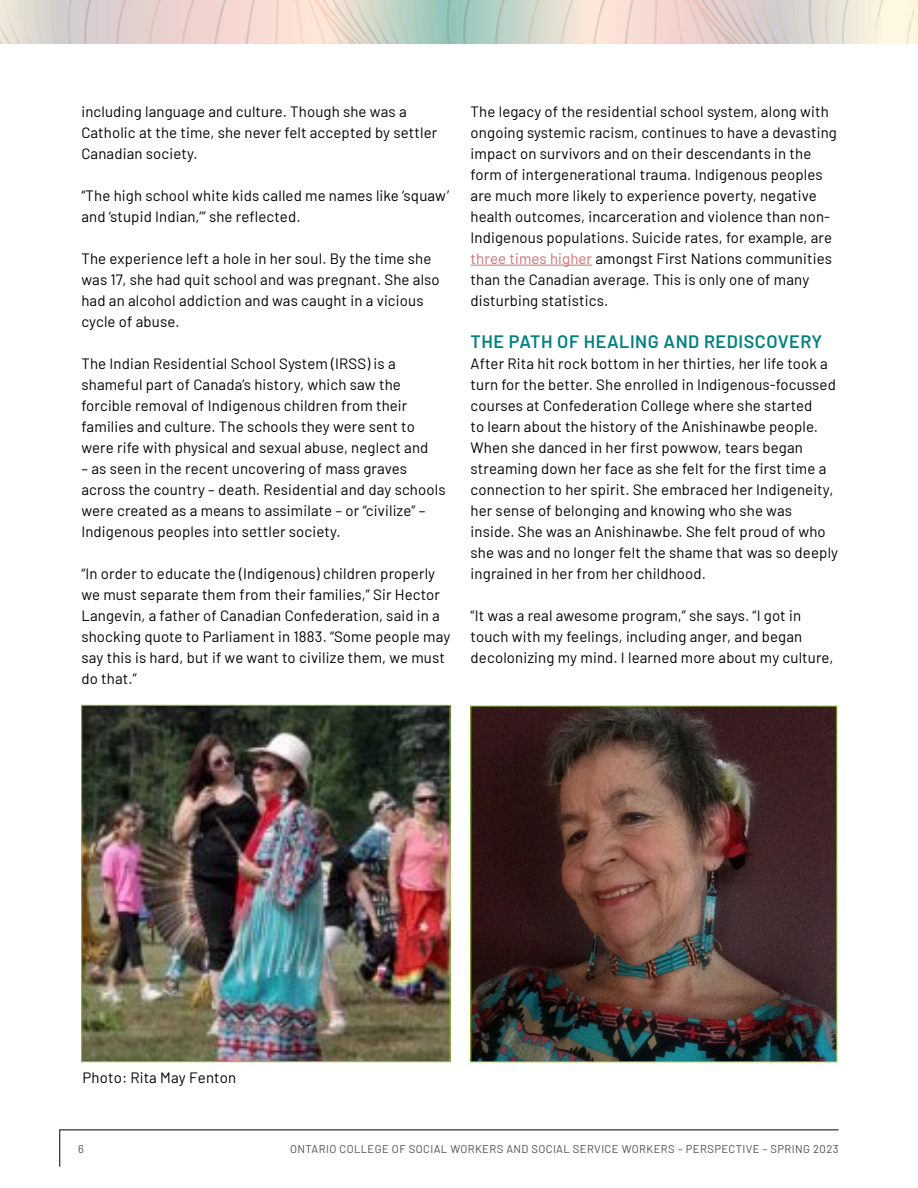
<style>
.page{position:relative;width:918px;height:1188px;background:#fff}
.page>*{position:absolute;margin:0;border:0;box-sizing:border-box;transform-origin:0 0}
.H3_SubOption_3{font:600 18px "Barlow";letter-spacing:.03em;color:#00827e}
.Body_Copy{font:15px/21px "Barlow";letter-spacing:.01em;color:#000}
.t1{font:11.25px "Barlow";letter-spacing:.035em;color:#4d4d4f}
.s1{color:#d17172}
</style>
<div class="page">
<img style="left:0;top:0;width:918px;height:44px">
<svg style="left:59px;top:1129px;width:780px;height:38px"></svg>
<hr style="left:471px;top:265px;width:121px;height:1px;background:#d17172">
<img style="left:83px;top:707px;width:365px;height:353px">
<div style="left:81px;top:705px;width:369px;height:357px;border:1px solid #92c83e"></div>
<img style="left:473px;top:708px;width:362px;height:352px">
<div style="left:471px;top:706px;width:366px;height:356px;border:1px solid #92c83e"></div>
<p class="Body_Copy" style="left:81px;top:100px;width:357px">including language and culture. Though she was a<br>Catholic at the time, she never felt accepted by settler<br>Canadian society.</p>
<p class="Body_Copy" style="left:81px;top:184px;width:369px">“The high school white kids called me names like ‘squaw’ and ‘stupid Indian,’” she reflected.</p>
<p class="Body_Copy" style="left:81px;top:247px;width:360px">The experience left a hole in her soul. By the time she was 17, she had quit school and was pregnant. She also had an alcohol addiction and was caught in a vicious cycle of abuse.</p>
<p class="Body_Copy" style="left:81px;top:352px;width:348px">The Indian Residential School System (IRSS) is a shameful part of Canada’s history, which saw the forcible removal of Indigenous children from their families and culture. The schools they were sent to were rife with physical and sexual abuse, neglect and</p>
<p class="Body_Copy" style="left:81px;top:457px;width:366px">– as seen in the recent uncovering of mass graves across the country – death. Residential and day schools were created as a means to assimilate – or “civilize” – Indigenous peoples into settler society.</p>
<p class="Body_Copy" style="left:81px;top:562px;width:370px">“In order to educate the (Indigenous) children properly we must separate them from their families,” Sir Hector Langevin, a father of Canadian Confederation, said in a shocking quote to Parliament in 1883. “Some people may say this is hard, but if we want to civilize them, we must do that.”</p>
<p class="Body_Copy" style="left:471px;top:100px;width:368px">The legacy of the residential school system, along with ongoing systemic racism, continues to have a devasting impact on survivors and on their descendants in the form of intergenerational trauma. Indigenous peoples are much more likely to experience poverty, negative health outcomes, incarceration and violence than non-Indigenous populations. Suicide rates, for example, are <span class="s1">three times higher</span> amongst First Nations communities than the Canadian average. This is only one of many disturbing statistics.</p>
<p class="H3_SubOption_3" style="left:471px;top:328px;width:353px">THE PATH OF HEALING AND REDISCOVERY</p>
<p class="Body_Copy" style="left:471px;top:352px;width:369px">After Rita hit rock bottom in her thirties, her life took a turn for the better. She enrolled in Indigenous-focussed courses at Confederation College where she started<br>to learn about the history of the Anishinawbe people.<br>When she danced in her first powwow, tears began streaming down her face as she felt for the first time a connection to her spirit. She embraced her Indigeneity, her sense of belonging and knowing who she was inside. She was an Anishinawbe. She felt proud of who she was and no longer felt the shame that was so deeply ingrained in her from her childhood.</p>
<p class="Body_Copy" style="left:471px;top:604px;width:364px">“It was a real awesome program,” she says. “I got in touch with my feelings, including anger, and began decolonizing my mind. I learned more about my culture,</p>
<p class="Body_Copy" style="left:82px;top:1066px;width:155px">Photo: Rita May Fenton</p>
<p class="t1" style="left:78px;top:1140px;width:7px">6</p>
<p class="t1" style="left:290px;top:1140px;width:550px">ONTARIO COLLEGE OF SOCIAL WORKERS AND SOCIAL SERVICE WORKERS – PERSPECTIVE – SPRING 2023</p>
</div>
